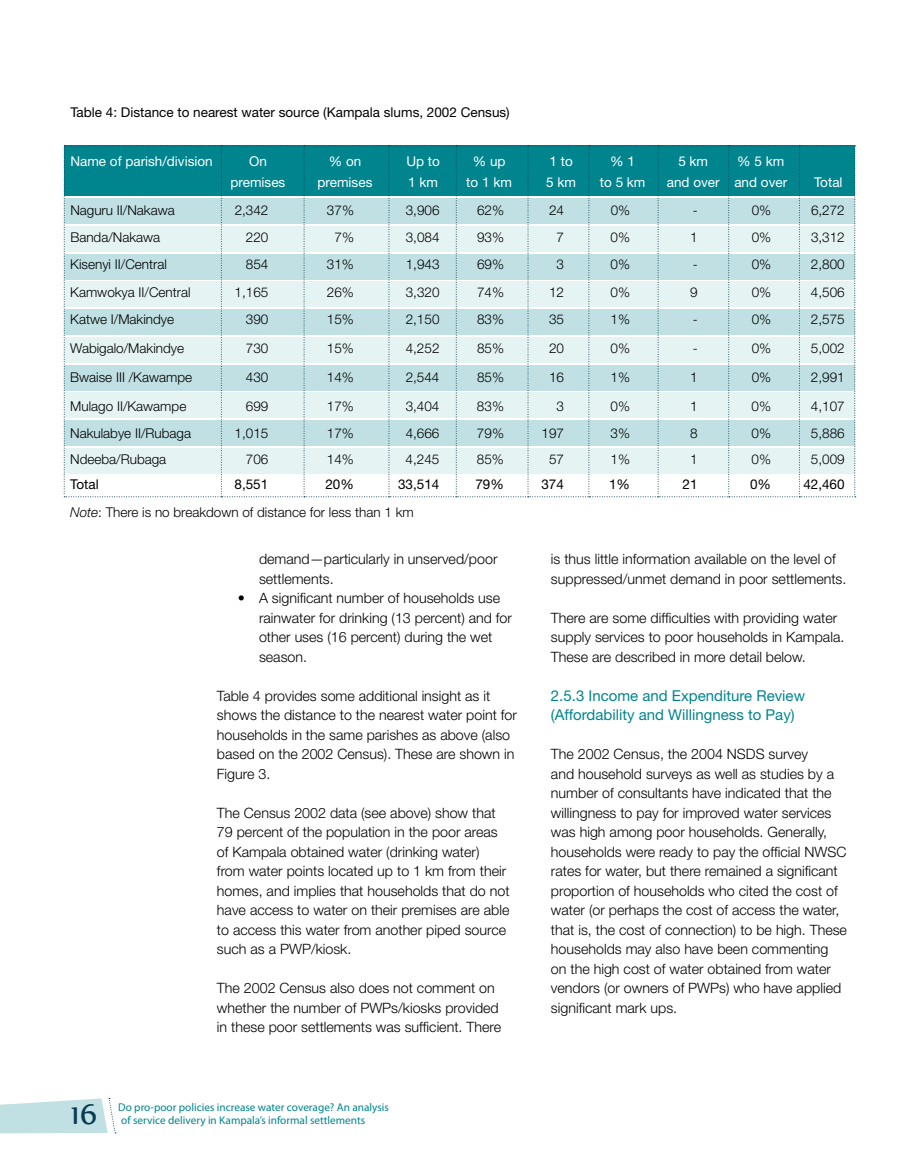
<style>
.page{position:relative;width:919px;height:1170px;background:#fff}
.page>*{position:absolute;margin:0;border:0;box-sizing:border-box;transform-origin:0 0}
.t1{font:34.5px "Nyala";color:#073b54}
.t2{font:15px/19.5px "Helvetica Neue";color:#00858e}
.t3{font:300 14.25px/19.5px "Helvetica Neue";color:#000}
.t4{font:300 13.5px "Helvetica Neue";color:#000}
.t5{font:13.5px "Helvetica Neue";color:#000}
.t6{font:13.5px "Helvetica Neue";color:#fff}
.t7{font:11.25px "Myriad Pro";color:#00858e}
.s1{font-style:italic}
</style>
<div class="page">
<svg style="left:0;top:1097px;width:116px;height:36px"></svg>
<svg style="left:64px;top:145px;width:791px;height:352px;background:#b8dcdf"></svg>
<p class="t5" style="left:70px;top:105px;width:441px">Table 4: Distance to nearest water source (Kampala slums, 2002 Census)</p>
<p class="t6" style="left:70px;top:153px;width:144px">Name of parish/division</p>
<p class="t6" style="left:249px;top:153px;width:19px">On</p>
<p class="t6" style="left:329px;top:153px;width:34px">% on</p>
<p class="t6" style="left:406px;top:153px;width:35px">Up to</p>
<p class="t6" style="left:472px;top:153px;width:34px">% up</p>
<p class="t6" style="left:549px;top:153px;width:25px">1 to</p>
<p class="t6" style="left:610px;top:153px;width:26px">% 1</p>
<p class="t6" style="left:678px;top:153px;width:31px">5 km</p>
<p class="t6" style="left:737px;top:153px;width:49px">% 5 km</p>
<p class="t6" style="left:230px;top:174px;width:56px">premises</p>
<p class="t6" style="left:317px;top:174px;width:56px">premises</p>
<p class="t6" style="left:408px;top:174px;width:31px">1 km</p>
<p class="t6" style="left:466px;top:174px;width:47px">to 1 km</p>
<p class="t6" style="left:546px;top:174px;width:31px">5 km</p>
<p class="t6" style="left:600px;top:174px;width:47px">to 5 km</p>
<p class="t6" style="left:666px;top:174px;width:122px">and over and over</p>
<p class="t6" style="left:814px;top:174px;width:30px">Total</p>
<p class="t4" style="left:70px;top:201px;width:106px">Naguru II/Nakawa</p>
<p class="t4" style="left:235px;top:201px;width:35px">2,342</p>
<p class="t4" style="left:327px;top:201px;width:29px">37%</p>
<p class="t4" style="left:406px;top:201px;width:35px">3,906</p>
<p class="t4" style="left:477px;top:201px;width:29px">62%</p>
<p class="t4" style="left:549px;top:201px;width:17px">24</p>
<p class="t4" style="left:610px;top:201px;width:21px">0%</p>
<p class="t4" style="left:692px;top:201px;width:6px">-</p>
<p class="t4" style="left:751px;top:201px;width:21px">0%</p>
<p class="t4" style="left:811px;top:201px;width:35px">6,272</p>
<p class="t4" style="left:70px;top:229px;width:91px">Banda/Nakawa</p>
<p class="t4" style="left:246px;top:229px;width:24px">220</p>
<p class="t4" style="left:334px;top:229px;width:21px">7%</p>
<p class="t4" style="left:406px;top:229px;width:35px">3,084</p>
<p class="t4" style="left:477px;top:229px;width:29px">93%</p>
<p class="t4" style="left:556px;top:229px;width:9px">7</p>
<p class="t4" style="left:610px;top:229px;width:21px">0%</p>
<p class="t4" style="left:690px;top:229px;width:9px">1</p>
<p class="t4" style="left:751px;top:229px;width:21px">0%</p>
<p class="t4" style="left:810px;top:229px;width:35px">3,312</p>
<p class="t4" style="left:70px;top:256px;width:98px">Kisenyi II/Central</p>
<p class="t4" style="left:246px;top:256px;width:24px">854</p>
<p class="t4" style="left:327px;top:256px;width:29px">31%</p>
<p class="t4" style="left:405px;top:256px;width:35px">1,943</p>
<p class="t4" style="left:477px;top:256px;width:29px">69%</p>
<p class="t4" style="left:556px;top:256px;width:9px">3</p>
<p class="t4" style="left:610px;top:256px;width:21px">0%</p>
<p class="t4" style="left:692px;top:256px;width:6px">-</p>
<p class="t4" style="left:751px;top:256px;width:21px">0%</p>
<p class="t4" style="left:810px;top:256px;width:35px">2,800</p>
<p class="t4" style="left:70px;top:283px;width:122px">Kamwokya II/Central</p>
<p class="t4" style="left:234px;top:283px;width:35px">1,165</p>
<p class="t4" style="left:327px;top:283px;width:29px">26%</p>
<p class="t4" style="left:405px;top:283px;width:35px">3,320</p>
<p class="t4" style="left:477px;top:283px;width:29px">74%</p>
<p class="t4" style="left:549px;top:283px;width:17px">12</p>
<p class="t4" style="left:610px;top:283px;width:21px">0%</p>
<p class="t4" style="left:690px;top:283px;width:9px">9</p>
<p class="t4" style="left:751px;top:283px;width:21px">0%</p>
<p class="t4" style="left:810px;top:283px;width:35px">4,506</p>
<p class="t4" style="left:70px;top:311px;width:105px">Katwe I/Makindye</p>
<p class="t4" style="left:246px;top:311px;width:24px">390</p>
<p class="t4" style="left:327px;top:311px;width:29px">15%</p>
<p class="t4" style="left:405px;top:311px;width:35px">2,150</p>
<p class="t4" style="left:477px;top:311px;width:29px">83%</p>
<p class="t4" style="left:549px;top:311px;width:17px">35</p>
<p class="t4" style="left:610px;top:311px;width:21px">1%</p>
<p class="t4" style="left:692px;top:311px;width:6px">-</p>
<p class="t4" style="left:751px;top:311px;width:21px">0%</p>
<p class="t4" style="left:810px;top:311px;width:35px">2,575</p>
<p class="t4" style="left:70px;top:340px;width:115px">Wabigalo/Makindye</p>
<p class="t4" style="left:246px;top:340px;width:24px">730</p>
<p class="t4" style="left:327px;top:340px;width:29px">15%</p>
<p class="t4" style="left:405px;top:340px;width:35px">4,252</p>
<p class="t4" style="left:477px;top:340px;width:29px">85%</p>
<p class="t4" style="left:549px;top:340px;width:17px">20</p>
<p class="t4" style="left:610px;top:340px;width:21px">0%</p>
<p class="t4" style="left:692px;top:340px;width:6px">-</p>
<p class="t4" style="left:751px;top:340px;width:21px">0%</p>
<p class="t4" style="left:810px;top:340px;width:35px">5,002</p>
<p class="t4" style="left:70px;top:369px;width:123px">Bwaise III /Kawampe</p>
<p class="t4" style="left:246px;top:369px;width:24px">430</p>
<p class="t4" style="left:327px;top:369px;width:29px">14%</p>
<p class="t4" style="left:405px;top:369px;width:35px">2,544</p>
<p class="t4" style="left:477px;top:369px;width:29px">85%</p>
<p class="t4" style="left:549px;top:369px;width:17px">16</p>
<p class="t4" style="left:610px;top:369px;width:21px">1%</p>
<p class="t4" style="left:690px;top:369px;width:9px">1</p>
<p class="t4" style="left:751px;top:369px;width:21px">0%</p>
<p class="t4" style="left:810px;top:369px;width:35px">2,991</p>
<p class="t4" style="left:70px;top:397px;width:118px">Mulago II/Kawampe</p>
<p class="t4" style="left:246px;top:397px;width:24px">699</p>
<p class="t4" style="left:327px;top:397px;width:29px">17%</p>
<p class="t4" style="left:405px;top:397px;width:35px">3,404</p>
<p class="t4" style="left:477px;top:397px;width:29px">83%</p>
<p class="t4" style="left:556px;top:397px;width:9px">3</p>
<p class="t4" style="left:610px;top:397px;width:21px">0%</p>
<p class="t4" style="left:690px;top:397px;width:9px">1</p>
<p class="t4" style="left:751px;top:397px;width:21px">0%</p>
<p class="t4" style="left:810px;top:397px;width:35px">4,107</p>
<p class="t4" style="left:70px;top:425px;width:122px">Nakulabye II/Rubaga</p>
<p class="t4" style="left:234px;top:425px;width:35px">1,015</p>
<p class="t4" style="left:327px;top:425px;width:29px">17%</p>
<p class="t4" style="left:405px;top:425px;width:35px">4,666</p>
<p class="t4" style="left:477px;top:425px;width:29px">79%</p>
<p class="t4" style="left:541px;top:425px;width:24px">197</p>
<p class="t4" style="left:610px;top:425px;width:21px">3%</p>
<p class="t4" style="left:690px;top:425px;width:9px">8</p>
<p class="t4" style="left:751px;top:425px;width:21px">0%</p>
<p class="t4" style="left:810px;top:425px;width:35px">5,886</p>
<p class="t4" style="left:70px;top:450px;width:98px">Ndeeba/Rubaga</p>
<p class="t4" style="left:246px;top:450px;width:24px">706</p>
<p class="t4" style="left:327px;top:450px;width:29px">14%</p>
<p class="t4" style="left:405px;top:450px;width:35px">4,245</p>
<p class="t4" style="left:477px;top:450px;width:29px">85%</p>
<p class="t4" style="left:549px;top:450px;width:17px">57</p>
<p class="t4" style="left:610px;top:450px;width:21px">1%</p>
<p class="t4" style="left:690px;top:450px;width:9px">1</p>
<p class="t4" style="left:751px;top:450px;width:21px">0%</p>
<p class="t4" style="left:810px;top:450px;width:35px">5,009</p>
<p class="t5" style="left:70px;top:476px;width:30px">Total</p>
<p class="t5" style="left:234px;top:476px;width:35px">8,551</p>
<p class="t5" style="left:325px;top:476px;width:30px">20%</p>
<p class="t5" style="left:398px;top:476px;width:43px">33,514</p>
<p class="t5" style="left:475px;top:476px;width:30px">79%</p>
<p class="t5" style="left:541px;top:476px;width:24px">374</p>
<p class="t5" style="left:609px;top:476px;width:23px">1%</p>
<p class="t5" style="left:682px;top:476px;width:17px">21</p>
<p class="t5" style="left:750px;top:476px;width:23px">0%</p>
<p class="t5" style="left:803px;top:476px;width:43px">42,460</p>
<p class="t4" style="left:70px;top:503px;width:345px"><span class="s1">Note</span>: There is no breakdown of distance for less than 1 km</p>
<p class="t3" style="left:259px;top:549px;width:240px">demand—particularly in unserved/poor settlements.</p>
<p class="t3" style="left:259px;top:588px;width:254px;text-indent:-21px">• A significant number of households use rainwater for drinking (13 percent) and for other uses (16 percent) during the wet season.</p>
<p class="t3" style="left:217px;top:685px;width:301px">Table 4 provides some additional insight as it shows the distance to the nearest water point for households in the same parishes as above (also based on the 2002 Census). These are shown in Figure 3.</p>
<p class="t3" style="left:217px;top:802px;width:294px">The Census 2002 data (see above) show that 79 percent of the population in the poor areas of Kampala obtained water (drinking water) from water points located up to 1 km from their homes, and implies that households that do not have access to water on their premises are able to access this water from another piped source such as a PWP/kiosk.</p>
<p class="t3" style="left:217px;top:978px;width:285px">The 2002 Census also does not comment on whether the number of PWPs/kiosks provided in these poor settlements was sufficient. There</p>
<h1 class="t1" style="left:71px;top:1092px;width:27px">16</h1>
<p class="t7" style="left:118px;top:1099px;width:272px">Do pro-poor policies increase water coverage? An analysis</p>
<p class="t7" style="left:121px;top:1113px;width:246px">of service delivery in Kampala’s informal settlements</p>
<p class="t3" style="left:551px;top:549px;width:297px">is thus little information available on the level of suppressed/unmet demand in poor settlements.</p>
<p class="t3" style="left:551px;top:607px;width:295px">There are some difficulties with providing water supply services to poor households in Kampala.<br>These are described in more detail below.</p>
<p class="t2" style="left:551px;top:685px;width:255px">2.5.3 Income and Expenditure Review (Affordability and Willingness to Pay)</p>
<p class="t3" style="left:551px;top:744px;width:297px">The 2002 Census, the 2004 NSDS survey<br>and household surveys as well as studies by a number of consultants have indicated that the willingness to pay for improved water services was high among poor households. Generally, households were ready to pay the official NWSC rates for water, but there remained a significant proportion of households who cited the cost of water (or perhaps the cost of access the water, that is, the cost of connection) to be high. These households may also have been commenting on the high cost of water obtained from water vendors (or owners of PWPs) who have applied significant mark ups.</p>
</div>
